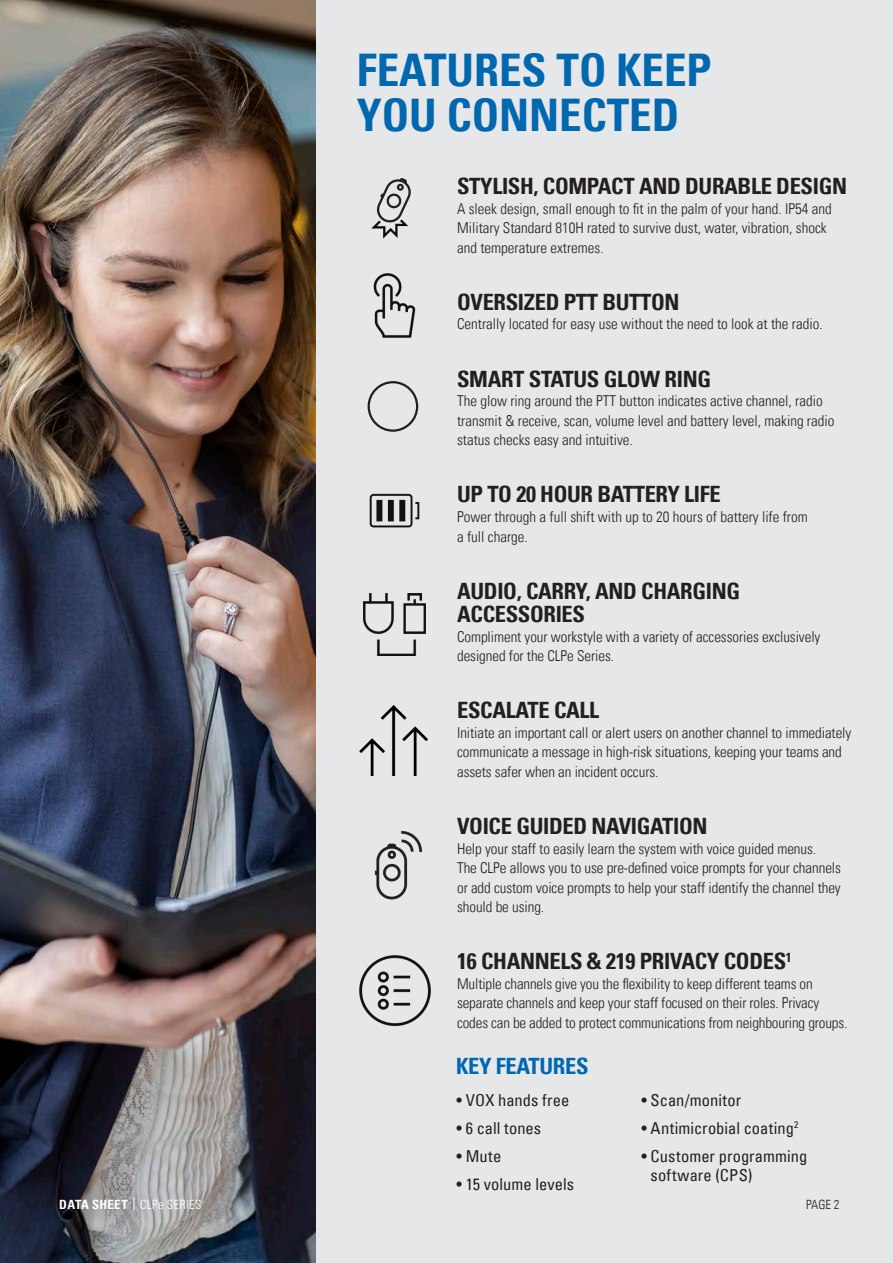
<style>
.page{position:relative;width:893px;height:1263px;background:#fff}
.page>*{position:absolute;margin:0;border:0;box-sizing:border-box;transform-origin:0 0}
.t1{font:700 condensed 45px/45px "Univers LT";color:#0168b0}
.t2{font:700 condensed 22.5px/23.2px "Univers LT";letter-spacing:-.015em;color:#231f20}
.t3{font:700 condensed 22.5px "Univers LT";letter-spacing:-.015em;color:#0168b0}
.t4{font:condensed 16.5px/19.5px "Univers LT";letter-spacing:.005em;color:#231f20}
.t5{font:300 condensed 15px/19.5px "Univers LT";letter-spacing:-.005em;color:#231f20}
.t6{font:300 condensed 12.75px "Univers LT";letter-spacing:.025em;color:#fff}
.t7{font:300 condensed 12.75px "Univers LT";color:#231f20}
.s1{font-weight:700}
</style>
<div class="page">
<div style="left:309px;top:0;width:584px;height:1263px;background:#e6e7e9"></div>
<img style="left:360px;top:705px;width:67px;height:70px">
<img style="left:0;top:0;width:316px;height:1263px">
<svg style="left:134px;top:1198px;width:1px;height:12px"></svg>
<img style="left:364px;top:593px;width:62px;height:62px">
<img style="left:369px;top:493px;width:51px;height:35px">
<img style="left:373px;top:274px;width:43px;height:64px">
<svg style="left:371px;top:178px;width:40px;height:61px"></svg>
<div style="left:368px;top:381px;width:50px;height:51px;border:2px solid #231f20;border-radius:50%"></div>
<img style="left:359px;top:955px;width:72px;height:72px">
<img style="left:374px;top:830px;width:49px;height:70px">
<p class="t1" style="left:357px;top:48px;width:356px">FEATURES TO KEEP<br>YOU CONNECTED</p>
<p class="t2" style="left:457px;top:174px;width:391px">STYLISH, COMPACT AND DURABLE DESIGN</p>
<p class="t5" style="left:457px;top:199px;width:376px">A sleek design, small enough to fit in the palm of your hand. IP54 and<br>Military Standard 810H rated to survive dust, water, vibration, shock and temperature extremes.</p>
<p class="t2" style="left:457px;top:290px;width:224px">OVERSIZED PTT BUTTON</p>
<p class="t5" style="left:457px;top:314px;width:367px">Centrally located for easy use without the need to look at the radio.</p>
<p class="t2" style="left:457px;top:367px;width:255px">SMART STATUS GLOW RING</p>
<p class="t5" style="left:457px;top:391px;width:379px">The glow ring around the PTT button indicates active channel, radio transmit &amp; receive, scan, volume level and battery level, making radio status checks easy and intuitive.</p>
<p class="t2" style="left:457px;top:483px;width:265px">UP TO 20 HOUR BATTERY LIFE</p>
<p class="t5" style="left:457px;top:507px;width:352px">Power through a full shift with up to 20 hours of battery life from a full charge.</p>
<p class="t2" style="left:457px;top:579px;width:284px">AUDIO, CARRY, AND CHARGING<br>ACCESSORIES</p>
<p class="t5" style="left:457px;top:626px;width:365px">Compliment your workstyle with a variety of accessories exclusively designed for the CLPe Series.</p>
<p class="t2" style="left:457px;top:698px;width:144px">ESCALATE CALL</p>
<p class="t5" style="left:457px;top:723px;width:396px">Initiate an important call or alert users on another channel to immediately communicate a message in high-risk situations, keeping your teams and assets safer when an incident occurs.</p>
<p class="t2" style="left:457px;top:814px;width:252px">VOICE GUIDED NAVIGATION</p>
<p class="t5" style="left:457px;top:838px;width:385px">Help your staff to easily learn the system with voice guided menus.<br>The CLPe allows you to use pre-defined voice prompts for your channels or add custom voice prompts to help your staff identify the channel they should be using.</p>
<p class="t2" style="left:457px;top:950px;width:336px">16 CHANNELS &amp; 219 PRIVACY CODES<sup>1</sup></p>
<p class="t5" style="left:457px;top:974px;width:392px">Multiple channels give you the flexibility to keep different teams on separate channels and keep your staff focused on their roles. Privacy codes can be added to protect communications from neighbouring groups.</p>
<p class="t3" style="left:456px;top:1052px;width:134px">KEY FEATURES</p>
<p class="t4" style="left:457px;top:1090px;width:114px">• VOX hands free</p>
<p class="t4" style="left:457px;top:1118px;width:86px">• 6 call tones</p>
<p class="t4" style="left:457px;top:1146px;width:46px">• Mute</p>
<p class="t4" style="left:457px;top:1174px;width:119px">• 15 volume levels</p>
<p class="t4" style="left:641px;top:1090px;width:101px">• Scan/monitor</p>
<p class="t4" style="left:641px;top:1118px;width:158px">• Antimicrobial coating<sup>2</sup></p>
<p class="t4" style="left:651px;top:1146px;width:158px;text-indent:-9px">• Customer programming software (CPS)</p>
<p class="t6" style="left:59px;top:1197px;width:144px"><span class="s1">DATA SHEET</span> CLPe SERIES</p>
<p class="t7" style="left:806px;top:1197px;width:35px">PAGE 2</p>
</div>
